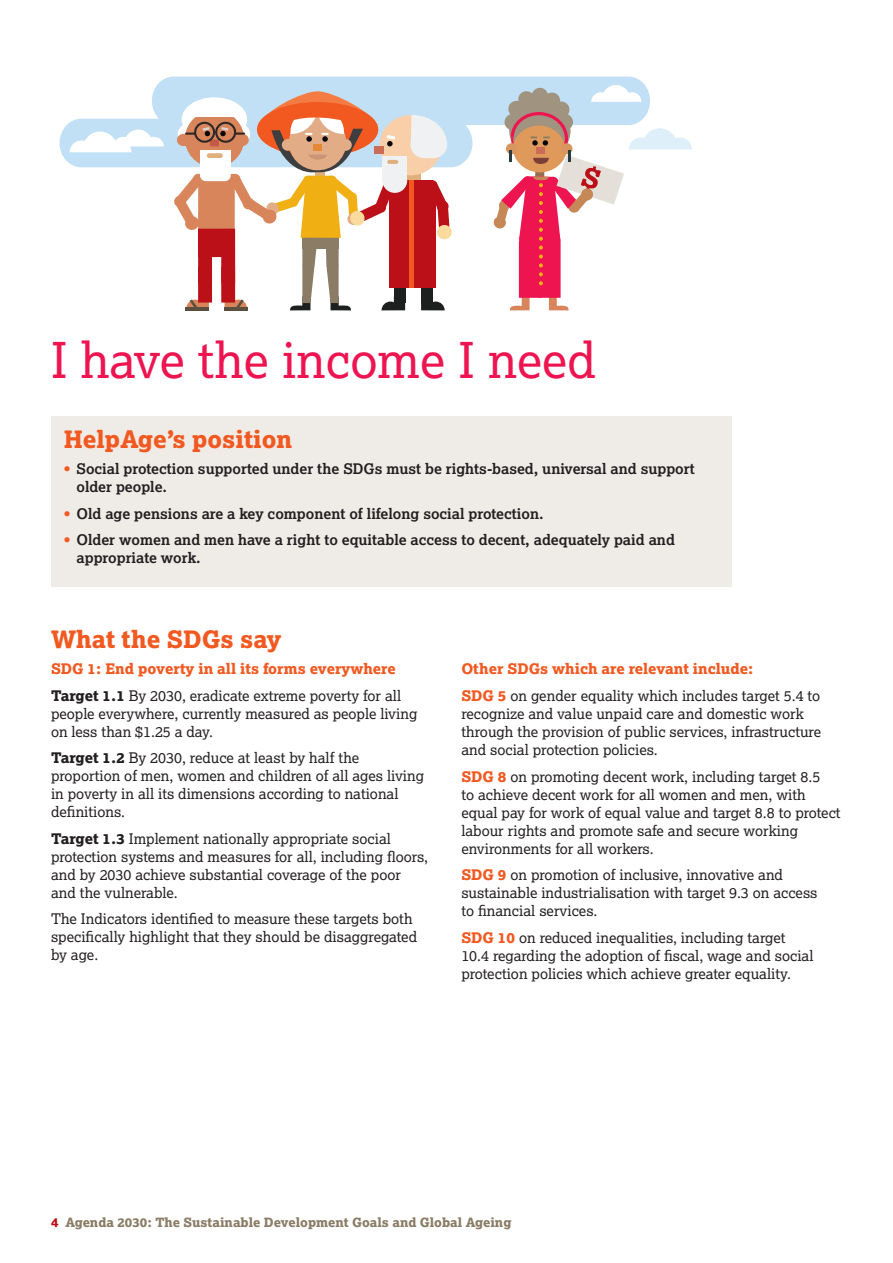
<style>
.page{position:relative;width:893px;height:1263px;background:#fff}
.page>*{position:absolute;margin:0;border:0;box-sizing:border-box;transform-origin:0 0}
.t1{font:49.5px "Lexia";color:#ed1450}
.t2{font:24px "Lexia X Bold";color:#f15921}
.t3{font:14.7px/18px "Lexia";color:#231f20}
.t4{font:700 14.7px/18px "Lexia";color:#231f20}
.t5{font:14.7px "Lexia X Bold";color:#f15921}
.t6{font:12.75px "Lexia X Bold";color:#8a7c65}
.s1{color:#f15921}
.s2{font-family:"Lexia X Bold"}
.s3{font-family:"Lexia X Bold";color:#f15921}
.s4{color:#bb1018}
</style>
<div class="page">
<div style="left:51px;top:417px;width:680px;height:170px;background:#efece8"></div>
<svg style="left:60px;top:77px;width:585px;height:90px;fill:#c1e0f5"></svg>
<svg style="left:437px;top:225px;width:15px;height:15px"></svg>
<svg style="left:173px;top:91px;width:276px;height:219px"></svg>
<div style="left:207px;top:153px;width:16px;height:5px;background:#dfb07e;border-radius:2px"></div>
<hr style="left:387px;top:160px;width:11px;height:4px;background:#dfb07e;border-radius:2px">
<svg style="left:70px;top:130px;width:94px;height:22px"></svg>
<svg style="left:493px;top:85px;width:199px;height:225px"></svg>
<h1 class="t1" style="left:51px;top:329px;width:546px">I have the income I need</h1>
<h2 class="t2" style="left:64px;top:423px;width:230px">HelpAge’s position</h2>
<p class="t4" style="left:77px;top:459px;width:620px;text-indent:-13px"><span class="s1">•</span> Social protection supported under the SDGs must be rights-based, universal and support older people.</p>
<p class="t4" style="left:64px;top:504px;width:481px"><span class="s1">•</span> Old age pensions are a key component of lifelong social protection.</p>
<p class="t4" style="left:77px;top:530px;width:600px;text-indent:-13px"><span class="s1">•</span> Older women and men have a right to equitable access to decent, adequately paid and appropriate work.</p>
<h2 class="t2" style="left:51px;top:623px;width:232px">What the SDGs say</h2>
<p class="t5" style="left:51px;top:659px;width:346px">SDG 1: End poverty in all its forms everywhere</p>
<p class="t3" style="left:51px;top:686px;width:368px"><span class="s2">Target 1.1</span> By 2030, eradicate extreme poverty for all people everywhere, currently measured as people living on less than $1.25 a day.</p>
<p class="t3" style="left:51px;top:748px;width:375px"><span class="s2">Target 1.2</span> By 2030, reduce at least by half the proportion of men, women and children of all ages living in poverty in all its dimensions according to national definitions.</p>
<p class="t3" style="left:51px;top:829px;width:379px"><span class="s2">Target 1.3</span> Implement nationally appropriate social protection systems and measures for all, including floors, and by 2030 achieve substantial coverage of the poor and the vulnerable.</p>
<p class="t3" style="left:51px;top:909px;width:368px">The Indicators identified to measure these targets both specifically highlight that they should be disaggregated by age.</p>
<p class="t5" style="left:461px;top:660px;width:293px">Other SDGs which are relevant include:</p>
<p class="t3" style="left:461px;top:686px;width:361px"><span class="s3">SDG 5</span> on gender equality which includes target 5.4 to recognize and value unpaid care and domestic work through the provision of public services, infrastructure and social protection policies.</p>
<p class="t3" style="left:461px;top:767px;width:381px"><span class="s3">SDG 8</span> on promoting decent work, including target 8.5<br>to achieve decent work for all women and men, with equal pay for work of equal value and target 8.8 to protect labour rights and promote safe and secure working environments for all workers.</p>
<p class="t3" style="left:461px;top:865px;width:358px"><span class="s3">SDG 9</span> on promotion of inclusive, innovative and sustainable industrialisation with target 9.3 on access to financial services.</p>
<p class="t3" style="left:461px;top:928px;width:354px"><span class="s3">SDG 10</span> on reduced inequalities, including target<br>10.4 regarding the adoption of fiscal, wage and social protection policies which achieve greater equality.</p>
<p class="t6" style="left:51px;top:1214px;width:462px"><span class="s4">4</span> Agenda 2030: The Sustainable Development Goals and Global Ageing</p>
</div>
